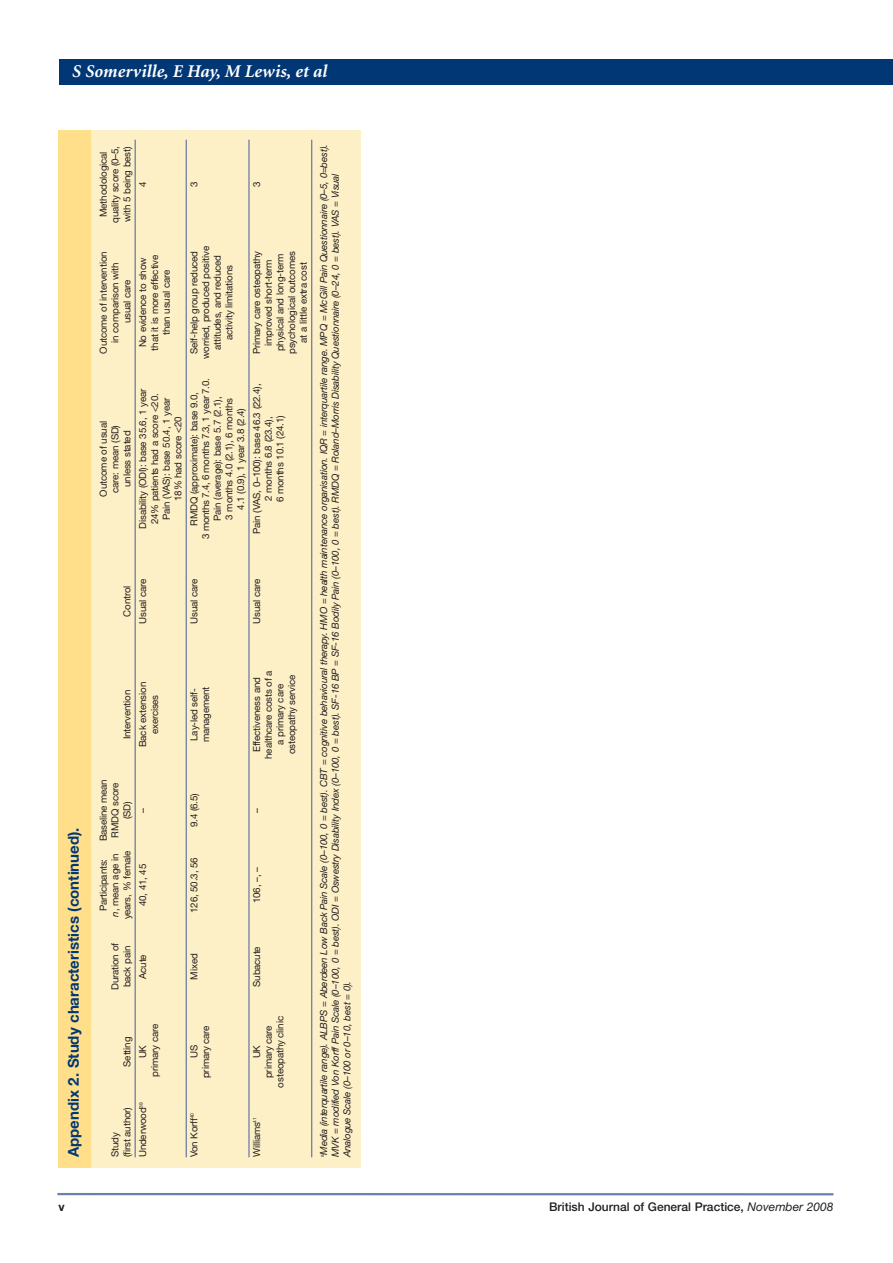
<style>
.page{position:relative;width:893px;height:1263px;background:#fff}
.page>*{position:absolute;margin:0;border:0;box-sizing:border-box;transform-origin:0 0}
.t1{font:italic 700 18px "Minion";color:#fff}
.t2{font:700 15px "Helvetica Neue";color:#013775}
.t3{font:500 12px "Helvetica Neue";color:#231f20}
.t4{font:700 12px "Helvetica Neue";color:#231f20}
.t5{font:9.75px/11.7px "Helvetica Neue";letter-spacing:-.015em;color:#231f20;text-align:center}
.t6{font:italic 9.75px/11.7px "Helvetica Neue";letter-spacing:-.015em;color:#231f20}
.t7{font:9.75px "Helvetica Neue";letter-spacing:-.035em;color:#231f20}
.s1{font-style:italic}
.s2{font-weight:400;font-style:italic}
</style>
<div class="page">
<hr style="left:57px;top:1193px;width:776px;height:2px;background:#6e7fad">
<div style="left:59px;top:60px;width:834px;height:25px;background:#013775"></div>
<div style="left:59px;top:130px;width:302px;height:1037px;background:#fef0c6"></div>
<hr style="left:135px;top:140px;width:1px;height:1017px;background:#596ea1">
<hr style="left:186px;top:140px;width:1px;height:1017px;background:#596ea1">
<hr style="left:248px;top:140px;width:2px;height:1017px;background:#596ea1">
<hr style="left:311px;top:140px;width:1px;height:1017px;background:#596ea1">
<div style="left:59px;top:130px;width:32px;height:1037px;background:#ffdf89"></div>
<h1 class="t1" style="left:72px;top:64px;width:257px">S Somerville, E Hay, M Lewis, et al</h1>
<h2 class="t2" style="left:68px;top:1157px;width:331px;rotate:-90deg">Appendix 2. Study characteristics (continued).</h2>
<p class="t5" style="left:110px;top:223px;width:78px;rotate:-90deg">quality score (0–5,</p>
<p class="t5" style="left:122px;top:222px;width:77px;rotate:-90deg">with 5 being best)</p>
<p class="t5" style="left:99px;top:217px;width:67px;rotate:-90deg">Methodological</p>
<p class="t5" style="left:138px;top:187px;width:7px;rotate:-90deg">4</p>
<p class="t5" style="left:189px;top:187px;width:7px;rotate:-90deg">3</p>
<p class="t5" style="left:252px;top:187px;width:7px;rotate:-90deg">3</p>
<p class="t5" style="left:99px;top:354px;width:104px;rotate:-90deg">Outcome of intervention</p>
<p class="t5" style="left:110px;top:343px;width:82px;rotate:-90deg">in comparison with</p>
<p class="t5" style="left:122px;top:323px;width:45px;rotate:-90deg">usual care</p>
<p class="t5" style="left:99px;top:496px;width:77px;rotate:-90deg">Outcome of usual</p>
<p class="t5" style="left:110px;top:493px;width:69px;rotate:-90deg">care: mean (SD)</p>
<p class="t5" style="left:122px;top:487px;width:58px;rotate:-90deg">unless stated</p>
<p class="t5" style="left:150px;top:350px;width:97px;rotate:-90deg">that it is more effective</p>
<p class="t5" style="left:138px;top:347px;width:91px;rotate:-90deg">No evidence to show</p>
<p class="t5" style="left:161px;top:335px;width:66px;rotate:-90deg">than usual care</p>
<p class="t5" style="left:138px;top:529px;width:142px;rotate:-90deg">Disability (ODI): base 35.6, 1 year</p>
<p class="t5" style="left:150px;top:524px;width:132px;rotate:-90deg">24% patients had a score &lt;20.</p>
<p class="t5" style="left:161px;top:520px;width:124px;rotate:-90deg">Pain (VAS): base 50.4, 1 year</p>
<p class="t5" style="left:173px;top:501px;width:86px;rotate:-90deg">18% had score &lt;20</p>
<p class="t5" style="left:201px;top:359px;width:114px;rotate:-90deg">worried, produced positive</p>
<p class="t5" style="left:189px;top:354px;width:104px;rotate:-90deg">Self-help group reduced</p>
<p class="t5" style="left:212px;top:350px;width:97px;rotate:-90deg">attitudes, and reduced</p>
<p class="t5" style="left:224px;top:340px;width:76px;rotate:-90deg">activity limitations</p>
<p class="t5" style="left:252px;top:354px;width:105px;rotate:-90deg">Primary care osteopathy</p>
<p class="t5" style="left:287px;top:354px;width:104px;rotate:-90deg">psychological outcomes at a little extra cost</p>
<p class="t5" style="left:275px;top:351px;width:99px;rotate:-90deg">physical and long-term</p>
<p class="t5" style="left:263px;top:346px;width:88px;rotate:-90deg">improved short-term</p>
<p class="t7" style="left:202px;top:539px;width:162px;rotate:-90deg">3 months 7.4, 6 months 7.3, 1 year 7.0.</p>
<p class="t5" style="left:252px;top:534px;width:152px;rotate:-90deg">Pain (VAS, 0–100): base 46.3 (22.4),</p>
<p class="t5" style="left:189px;top:526px;width:135px;rotate:-90deg">RMDQ (approximate): base 9.0,</p>
<p class="t5" style="left:212px;top:521px;width:126px;rotate:-90deg">Pain (average): base 5.7 (2.1),</p>
<p class="t5" style="left:224px;top:520px;width:123px;rotate:-90deg">3 months 4.0 (2.1), 6 months</p>
<p class="t5" style="left:236px;top:510px;width:103px;rotate:-90deg">4.1 (0.9), 1 year 3.8 (2.4)</p>
<p class="t5" style="left:275px;top:502px;width:88px;rotate:-90deg">6 months 10.1 (24.1)</p>
<p class="t5" style="left:263px;top:501px;width:86px;rotate:-90deg">2 months 6.8 (23.4),</p>
<p class="t5" style="left:122px;top:617px;width:32px;rotate:-90deg">Control</p>
<p class="t5" style="left:138px;top:624px;width:47px;rotate:-90deg">Usual care</p>
<p class="t5" style="left:189px;top:624px;width:47px;rotate:-90deg">Usual care</p>
<p class="t5" style="left:252px;top:624px;width:47px;rotate:-90deg">Usual care</p>
<p class="t5" style="left:122px;top:739px;width:51px;rotate:-90deg">Intervention</p>
<p class="t5" style="left:138px;top:747px;width:67px;rotate:-90deg">Back extension</p>
<p class="t5" style="left:150px;top:734px;width:41px;rotate:-90deg">exercises</p>
<p class="t5" style="left:99px;top:841px;width:64px;rotate:-90deg">Baseline mean</p>
<p class="t5" style="left:110px;top:838px;width:56px;rotate:-90deg">RMDQ score</p>
<p class="t5" style="left:122px;top:819px;width:19px;rotate:-90deg">(SD)</p>
<p class="t5" style="left:138px;top:813px;width:6px;rotate:-90deg">–</p>
<p class="t5" style="left:122px;top:919px;width:70px;rotate:-90deg">years, % female</p>
<p class="t5" style="left:110px;top:916px;width:64px;rotate:-90deg"><span class="s1">n</span>, mean age in</p>
<p class="t5" style="left:99px;top:911px;width:54px;rotate:-90deg">Participants:</p>
<p class="t5" style="left:138px;top:906px;width:44px;rotate:-90deg">40, 41, 45</p>
<p class="t5" style="left:110px;top:990px;width:48px;rotate:-90deg">Duration of</p>
<p class="t5" style="left:122px;top:987px;width:43px;rotate:-90deg">back pain</p>
<p class="t5" style="left:138px;top:979px;width:26px;rotate:-90deg">Acute</p>
<p class="t5" style="left:150px;top:1077px;width:54px;rotate:-90deg">primary care</p>
<p class="t5" style="left:122px;top:1067px;width:31px;rotate:-90deg">Setting</p>
<p class="t5" style="left:138px;top:1058px;width:15px;rotate:-90deg">UK</p>
<p class="t5" style="left:138px;top:1157px;width:56px;rotate:-90deg">Underwood<sup>39</sup></p>
<p class="t5" style="left:122px;top:1157px;width:52px;rotate:-90deg">(first author)</p>
<p class="t5" style="left:110px;top:1157px;width:26px;rotate:-90deg">Study</p>
<p class="t5" style="left:201px;top:742px;width:57px;rotate:-90deg">management</p>
<p class="t5" style="left:189px;top:741px;width:54px;rotate:-90deg">Lay-led self-</p>
<p class="t5" style="left:189px;top:827px;width:35px;rotate:-90deg">9.4 (6.5)</p>
<p class="t5" style="left:189px;top:913px;width:57px;rotate:-90deg">126, 50.3, 56</p>
<p class="t5" style="left:189px;top:980px;width:28px;rotate:-90deg">Mixed</p>
<p class="t5" style="left:201px;top:1078px;width:54px;rotate:-90deg">primary care</p>
<p class="t5" style="left:189px;top:1058px;width:15px;rotate:-90deg">US</p>
<p class="t5" style="left:189px;top:1157px;width:46px;rotate:-90deg">Von Korff<sup>40</sup></p>
<p class="t5" style="left:263px;top:759px;width:90px;rotate:-90deg">healthcare costs of a</p>
<p class="t5" style="left:287px;top:754px;width:81px;rotate:-90deg">osteopathy service</p>
<p class="t5" style="left:252px;top:752px;width:76px;rotate:-90deg">Effectiveness and</p>
<p class="t5" style="left:275px;top:745px;width:62px;rotate:-90deg">a primary care</p>
<p class="t5" style="left:252px;top:813px;width:6px;rotate:-90deg">–</p>
<p class="t5" style="left:252px;top:903px;width:38px;rotate:-90deg">106, –, –</p>
<p class="t5" style="left:252px;top:987px;width:42px;rotate:-90deg">Subacute</p>
<p class="t5" style="left:275px;top:1087px;width:73px;rotate:-90deg">osteopathy clinic</p>
<p class="t5" style="left:263px;top:1078px;width:54px;rotate:-90deg">primary care</p>
<p class="t5" style="left:252px;top:1058px;width:15px;rotate:-90deg">UK</p>
<p class="t5" style="left:252px;top:1157px;width:42px;rotate:-90deg">Williams<sup>41</sup></p>
<p class="t6" style="left:319px;top:1157px;width:1014px;rotate:-90deg"><sup>a</sup>Media (interquartile range). ALBPS = Aberdeen Low Back Pain Scale (0–100, 0 = best). CBT = cognitive behavioural therapy. HMO = health maintenance organisation. IQR = interquartile range. MPQ = McGill Pain Questionnaire (0–5, 0=best).<br>MVK = modified Von Korff Pain Scale (0–100, 0 = best). ODI = Oswestry Disability Index (0–100, 0 = best). SF-16 BP = SF-16 Bodily Pain (0–100, 0 = best). RMDQ = Roland–Morris Disability Questionnaire (0–24, 0 = best). VAS = Visual<br>Analogue Scale (0–100 or 0–10, best = 0).</p>
<p class="t4" style="left:58px;top:1202px;width:8px">v</p>
<p class="t3" style="left:549px;top:1202px;width:286px">British Journal of General Practice, <span class="s2">November 2008</span></p>
</div>
